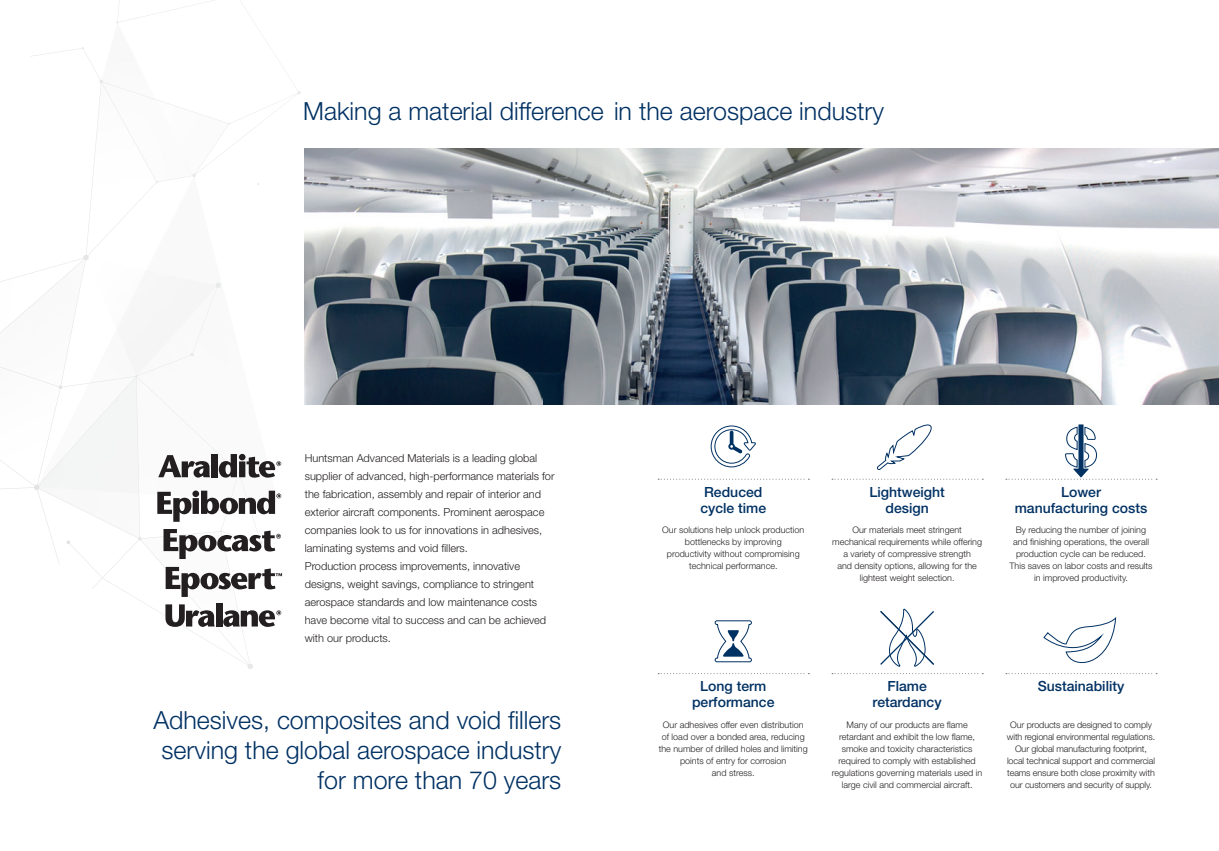
<style>
.page{position:relative;width:1219px;height:851px;background:#fff}
.page>*{position:absolute;margin:0;border:0;box-sizing:border-box;transform-origin:0 0}
.t1{font:300 25px/30px "Helvetica Neue LT Std";color:#003163;text-align:right}
.t2{font:500 14px/16px "Helvetica Neue LT Std";color:#003163;text-align:center}
.t3{font:300 11px/18px "Helvetica Neue LT Std";color:#231f20}
.t4{font:300 9px/12px "Helvetica Neue LT Std";color:#231f20;text-align:center}
</style>
<div class="page">
<img style="left:305px;top:149px;width:914px;height:255px">
<svg style="left:0;top:0;width:301px;height:669px"></svg>
<svg style="left:658px;top:478px;width:151px;height:1px"></svg>
<svg style="left:832px;top:478px;width:151px;height:1px"></svg>
<svg style="left:658px;top:673px;width:151px;height:1px"></svg>
<svg style="left:832px;top:673px;width:151px;height:1px"></svg>
<svg style="left:710px;top:425px;width:46px;height:42px"></svg>
<svg style="left:877px;top:424px;width:55px;height:46px"></svg>
<svg style="left:1006px;top:424px;width:151px;height:55px"></svg>
<svg style="left:714px;top:620px;width:38px;height:42px"></svg>
<svg style="left:1006px;top:617px;width:151px;height:57px"></svg>
<svg style="left:880px;top:608px;width:54px;height:59px"></svg>
<h1 class="t1" style="left:303px;top:95px;width:582px">Making a material difference in the aerospace industry</h1>
<p class="t3" style="left:305px;top:448px;width:251px">Huntsman Advanced Materials is a leading global supplier of advanced, high-performance materials for the fabrication, assembly and repair of interior and exterior aircraft components. Prominent aerospace companies look to us for innovations in adhesives, laminating systems and void fillers.<br>Production process improvements, innovative designs, weight savings, compliance to stringent aerospace standards and low maintenance costs have become vital to success and can be achieved with our products.</p>
<h1 class="t1" style="left:153px;top:704px;width:409px">Adhesives, composites and void fillers serving the global aerospace industry for more than 70 years</h1>
<h2 class="t2" style="left:700px;top:483px;width:67px;text-align:left">Reduced cycle time</h2>
<p class="t4" style="left:662px;top:523px;width:144px">Our solutions help unlock production bottlenecks by improving productivity without compromising technical performance.</p>
<h2 class="t2" style="left:869px;top:483px;width:77px">Lightweight design</h2>
<p class="t4" style="left:832px;top:523px;width:151px">Our materials meet stringent mechanical requirements while offering a variety of compressive strength<br>and density options, allowing for the lightest weight selection.</p>
<h2 class="t2" style="left:1015px;top:483px;width:134px">Lower manufacturing costs</h2>
<p class="t4" style="left:1009px;top:523px;width:145px">By reducing the number of joining and finishing operations, the overall production cycle can be reduced.<br>This saves on labor costs and results in improved productivity.</p>
<h2 class="t2" style="left:692px;top:678px;width:84px">Long term performance</h2>
<p class="t4" style="left:659px;top:718px;width:151px">Our adhesives offer even distribution of load over a bonded area, reducing the number of drilled holes and limiting points of entry for corrosion<br>and stress.</p>
<h2 class="t2" style="left:873px;top:678px;width:71px">Flame retardancy</h2>
<p class="t4" style="left:832px;top:718px;width:152px">Many of our products are flame retardant and exhibit the low flame, smoke and toxicity characteristics required to comply with established regulations governing materials used in large civil and commercial aircraft.</p>
<h2 class="t2" style="left:1038px;top:678px;width:88px">Sustainability</h2>
<p class="t4" style="left:1007px;top:718px;width:150px">Our products are designed to comply with regional environmental regulations.<br>Our global manufacturing footprint, local technical support and commercial teams ensure both close proximity with our customers and security of supply.</p>
</div>
